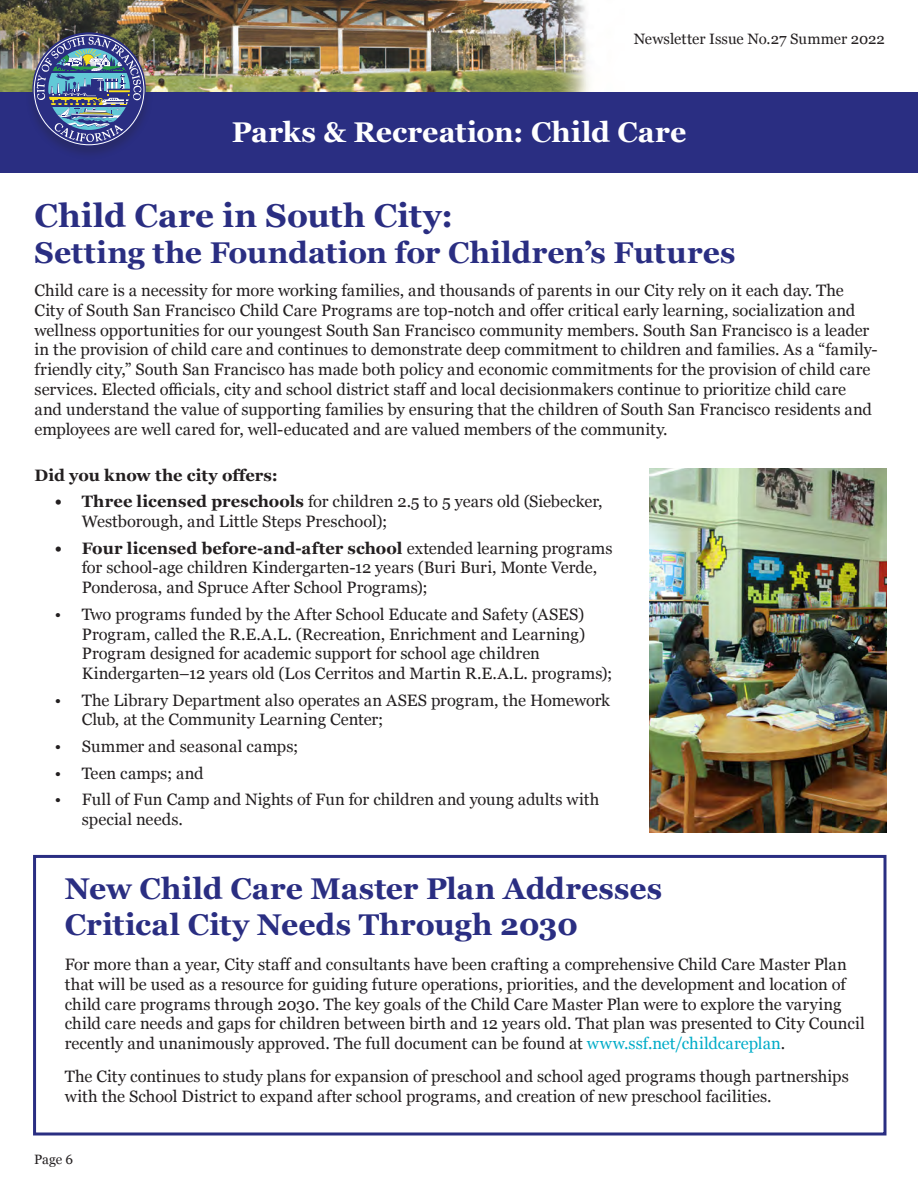
<style>
.page{position:relative;width:918px;height:1188px;background:#fff}
.page>*{position:absolute;margin:0;border:0;box-sizing:border-box;transform-origin:0 0}
.Page_titles{font:700 33px "Georgia";color:#2a2e82}
.Page_titles-2{font:700 30px/36px "Georgia";color:#2a2e82}
.Page_titles-3{font:700 28.5px "Georgia";color:#fff}
.Page_titles-4{font:16.5px/19.8px "Georgia";color:#231f20}
.Page_titles-5{font:700 16.5px "Georgia";letter-spacing:-.005em;color:#231f20}
.t1{font:15px "Georgia";letter-spacing:-.005em;color:#231f20}
.t2{font:13.5px "Georgia";color:#231f20}
.s1{font-weight:700}
.s2{color:#00acc8}
</style>
<div class="page">
<img style="left:0;top:0;width:589px;height:92px">
<div style="left:0;top:92px;width:918px;height:81px;background:#2a2e82"></div>
<div style="left:25px;top:32px;width:128px;height:128px;background:#231f20;opacity:.25"></div>
<img style="left:32px;top:32px;width:114px;height:114px">
<div style="left:33px;top:855px;width:853px;height:281px;border:3px solid #2a2e82"></div>
<img style="left:649px;top:468px;width:237px;height:365px">
<p class="t1" style="left:634px;top:28px;width:253px">Newsletter Issue No.27 Summer 2022</p>
<p class="Page_titles-3" style="left:232px;top:111px;width:456px">Parks &amp; Recreation: Child Care</p>
<p class="Page_titles" style="left:35px;top:191px;width:420px">Child Care in South City:</p>
<p class="Page_titles-2" style="left:35px;top:234px;width:702px">Setting the Foundation for Children’s Futures</p>
<p class="Page_titles-4" style="left:35px;top:280px;width:845px">Child care is a necessity for more working families, and thousands of parents in our City rely on it each day. The<br>City of South San Francisco Child Care Programs are top-notch and offer critical early learning, socialization and wellness opportunities for our youngest South San Francisco community members. South San Francisco is a leader in the provision of child care and continues to demonstrate deep commitment to children and families. As a “family&shy;friendly city,” South San Francisco has made both policy and economic commitments for the provision of child care services. Elected officials, city and school district staff and local decisionmakers continue to prioritize child care<br>and understand the value of supporting families by ensuring that the children of South San Francisco residents and employees are well cared for, well-educated and are valued members of the community.</p>
<p class="Page_titles-5" style="left:35px;top:463px;width:245px">Did you know the city offers:</p>
<p class="Page_titles-4" style="left:82px;top:491px;width:522px;text-indent:-27px"><span class="s1">• Three licensed preschools</span> for children 2.5 to 5 years old (Siebecker,<br>Westborough, and Little Steps Preschool);</p>
<p class="Page_titles-4" style="left:82px;top:537px;width:532px;text-indent:-27px"><span class="s1">• Four licensed before-and-after school</span> extended learning programs for school-age children Kindergarten-12 years (Buri Buri, Monte Verde,<br>Ponderosa, and Spruce After School Programs);</p>
<p class="Page_titles-4" style="left:82px;top:603px;width:532px;text-indent:-27px">• Two programs funded by the After School Educate and Safety (ASES)<br>Program, called the R.E.A.L. (Recreation, Enrichment and Learning)<br>Program designed for academic support for school age children Kindergarten–12 years old (Los Cerritos and Martin R.E.A.L. programs);</p>
<p class="Page_titles-4" style="left:82px;top:689px;width:530px;text-indent:-27px">• The Library Department also operates an ASES program, the Homework<br>Club, at the Community Learning Center;</p>
<p class="Page_titles-4" style="left:55px;top:736px;width:245px">• Summer and seasonal camps;</p>
<p class="Page_titles-4" style="left:55px;top:762px;width:150px">• Teen camps; and</p>
<p class="Page_titles-4" style="left:82px;top:789px;width:519px;text-indent:-27px">• Full of Fun Camp and Nights of Fun for children and young adults with special needs.</p>
<p class="Page_titles-2" style="left:65px;top:869px;width:599px">New Child Care Master Plan Addresses<br>Critical City Needs Through 2030</p>
<p class="Page_titles-4" style="left:65px;top:954px;width:802px">For more than a year, City staff and consultants have been crafting a comprehensive Child Care Master Plan that will be used as a resource for guiding future operations, priorities, and the development and location of child care programs through 2030. The key goals of the Child Care Master Plan were to explore the varying child care needs and gaps for children between birth and 12 years old. That plan was presented to City Council recently and unanimously approved. The full document can be found at <span class="s2">www.ssf.net/childcareplan</span>.</p>
<p class="Page_titles-4" style="left:65px;top:1066px;width:786px">The City continues to study plans for expansion of preschool and school aged programs though partnerships with the School District to expand after school programs, and creation of new preschool facilities.</p>
<p class="t2" style="left:34px;top:1150px;width:41px">Page 6</p>
</div>
